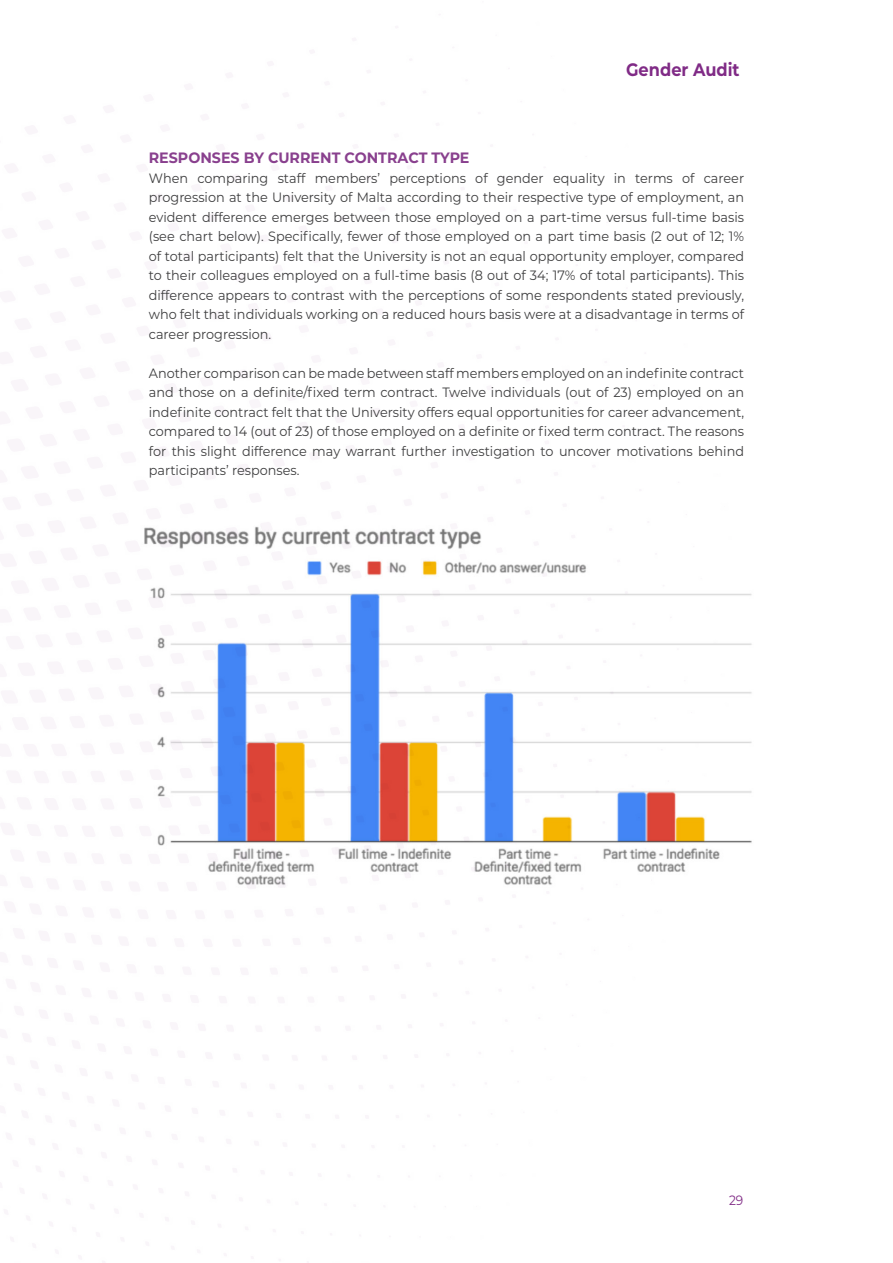
<style>
.page{position:relative;width:893px;height:1263px;background:#fff}
.page>*{position:absolute;margin:0;border:0;box-sizing:border-box;transform-origin:0 0}
.t1{font:700 18px "Montserrat";color:#802b86;scale:.9 1}
._1_1_subtitle_1{font:700 15px "Montserrat";color:#89408e;scale:.95 1}
._1_1_body{font:13.5px/19.5px "Montserrat";color:#3e3e3f;text-align:justify;scale:.95 1}
.t2{font:13.5px "Montserrat";color:#802b86;scale:.9 1}
</style>
<div class="page">
<img style="left:144px;top:525px;width:608px;height:363px">
<h1 class="t1" style="left:626px;top:57px;width:128px">Gender Audit</h1>
<p class="_1_1_subtitle_1" style="left:149px;top:147px;width:339px">RESPONSES BY CURRENT CONTRACT TYPE</p>
<p class="_1_1_body" style="left:149px;top:168px;width:628px">When comparing staff members’ perceptions of gender equality in terms of career progression at the University of Malta according to their respective type of employment, an evident difference emerges between those employed on a part-time versus full-time basis (see chart below). Specifically, fewer of those employed on a part time basis (2 out of 12; 1% of total participants) felt that the University is not an equal opportunity employer, compared to their colleagues employed on a full-time basis (8 out of 34; 17% of total participants). This difference appears to contrast with the perceptions of some respondents stated previously, who felt that individuals working on a reduced hours basis were at a disadvantage in terms of career progression.</p>
<p class="_1_1_body" style="left:149px;top:363px;width:628px">Another comparison can be made between staff members employed on an indefinite contract and those on a definite/fixed term contract. Twelve individuals (out of 23) employed on an indefinite contract felt that the University offers equal opportunities for career advancement, compared to 14 (out of 23) of those employed on a definite or fixed term contract. The reasons for this slight difference may warrant further investigation to uncover motivations behind participants’ responses.</p>
<p class="t2" style="left:729px;top:1191px;width:17px">29</p>
</div>
